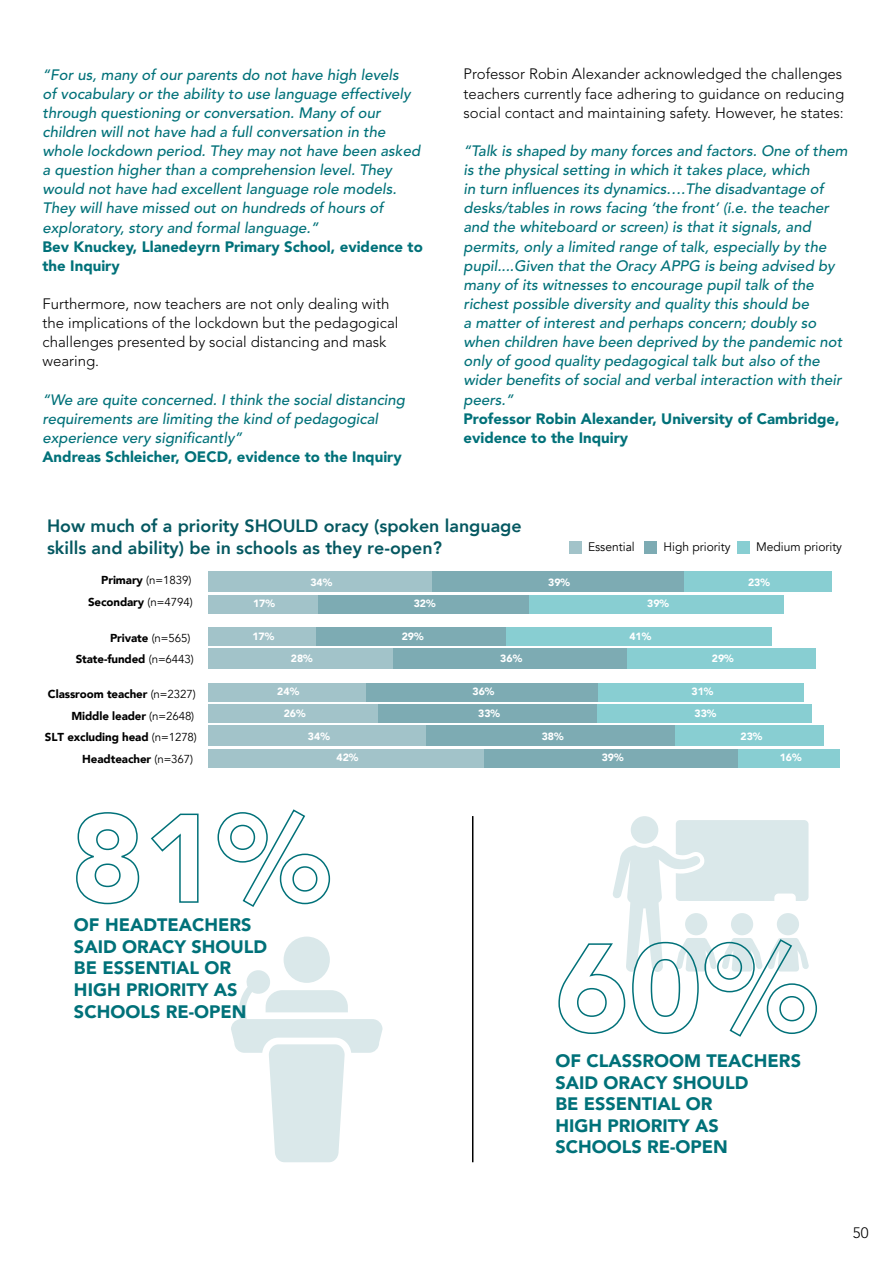
<style>
.page{position:relative;width:893px;height:1263px;background:#fff}
.page>*{position:absolute;margin:0;border:0;box-sizing:border-box;transform-origin:0 0}
.t1{font:900 18px/21.6px "Avenir";color:#007179}
.t2{font:800 17.85px/22px "Avenir";color:#055861}
.t3{font:italic 500 15px/19.2px "Avenir";color:#007179}
.t4{font:300 15px/19.2px "Avenir";color:#000}
.t5{font:900 15px/19.2px "Avenir";color:#007179}
.t6{font:12.3px "Avenir";color:#000}
.t7{font:900 11.55px/21.5px "Avenir";letter-spacing:-.01em;color:#000;text-align:right}
.t8{font:900 10.5px "Avenir";color:#fff}
.s1{font-weight:400}
</style>
<div class="page">
<div style="left:737px;top:541px;width:13px;height:12px;background:#88ced2"></div>
<div style="left:645px;top:541px;width:12px;height:12px;background:#7dabb3"></div>
<div style="left:569px;top:541px;width:12px;height:12px;background:#a2c3c9"></div>
<div style="left:209px;top:648px;width:184px;height:21px;background:#a2c3c9"></div>
<div style="left:393px;top:648px;width:234px;height:21px;background:#7dabb3"></div>
<div style="left:627px;top:648px;width:189px;height:21px;background:#88ced2"></div>
<div style="left:209px;top:627px;width:108px;height:19px;background:#a2c3c9"></div>
<div style="left:317px;top:627px;width:189px;height:19px;background:#7dabb3"></div>
<div style="left:506px;top:627px;width:266px;height:19px;background:#88ced2"></div>
<div style="left:209px;top:749px;width:275px;height:19px;background:#a2c3c9"></div>
<div style="left:484px;top:749px;width:254px;height:19px;background:#7dabb3"></div>
<div style="left:738px;top:749px;width:102px;height:19px;background:#88ced2"></div>
<div style="left:209px;top:725px;width:218px;height:21px;background:#a2c3c9"></div>
<div style="left:427px;top:725px;width:248px;height:21px;background:#7dabb3"></div>
<div style="left:675px;top:725px;width:149px;height:21px;background:#88ced2"></div>
<div style="left:209px;top:704px;width:169px;height:19px;background:#a2c3c9"></div>
<div style="left:378px;top:704px;width:218px;height:19px;background:#7dabb3"></div>
<div style="left:596px;top:704px;width:215px;height:19px;background:#88ced2"></div>
<div style="left:209px;top:683px;width:157px;height:18px;background:#a2c3c9"></div>
<div style="left:366px;top:683px;width:233px;height:18px;background:#7dabb3"></div>
<div style="left:599px;top:683px;width:205px;height:18px;background:#88ced2"></div>
<div style="left:209px;top:595px;width:109px;height:18px;background:#a2c3c9"></div>
<div style="left:318px;top:595px;width:211px;height:18px;background:#7dabb3"></div>
<div style="left:529px;top:595px;width:255px;height:18px;background:#88ced2"></div>
<div style="left:209px;top:571px;width:223px;height:21px;background:#a2c3c9"></div>
<div style="left:432px;top:571px;width:252px;height:21px;background:#7dabb3"></div>
<div style="left:684px;top:571px;width:147px;height:21px;background:#88ced2"></div>
<div style="left:631px;top:816px;width:27px;height:28px;background:#dae8ea;border-radius:50%"></div>
<div style="left:284px;top:936px;width:46px;height:47px;background:#dae8ea;border-radius:50%"></div>
<svg style="left:231px;top:969px;width:151px;height:193px"></svg>
<svg style="left:76px;top:812px;width:64px;height:93px"></svg>
<svg style="left:151px;top:813px;width:48px;height:90px"></svg>
<svg style="left:217px;top:809px;width:114px;height:98px"></svg>
<svg style="left:558px;top:820px;width:260px;height:217px"></svg>
<hr style="left:472px;top:816px;width:1px;height:346px;background:#000">
<p class="t3" style="left:43px;top:65px;width:379px">“For us, many of our parents do not have high levels<br>of vocabulary or the ability to use language effectively through questioning or conversation. Many of our children will not have had a full conversation in the whole lockdown period. They may not have been asked a question higher than a comprehension level. They would not have had excellent language role models.<br>They will have missed out on hundreds of hours of exploratory, story and formal language.”</p>
<p class="t5" style="left:43px;top:237px;width:382px">Bev Knuckey, Llanedeyrn Primary School, evidence to the Inquiry</p>
<p class="t4" style="left:43px;top:294px;width:357px">Furthermore, now teachers are not only dealing with the implications of the lockdown but the pedagogical challenges presented by social distancing and mask wearing.</p>
<p class="t3" style="left:43px;top:390px;width:364px">“We are quite concerned. I think the social distancing requirements are limiting the kind of pedagogical experience very significantly”</p>
<p class="t5" style="left:43px;top:447px;width:361px">Andreas Schleicher, OECD, evidence to the Inquiry</p>
<p class="t4" style="left:463px;top:65px;width:382px">Professor Robin Alexander acknowledged the challenges teachers currently face adhering to guidance on reducing social contact and maintaining safety. However, he states:</p>
<p class="t3" style="left:463px;top:142px;width:386px">“Talk is shaped by many forces and factors. One of them is the physical setting in which it takes place, which<br>in turn influences its dynamics….The disadvantage of desks/tables in rows facing ‘the front’ (i.e. the teacher and the whiteboard or screen) is that it signals, and permits, only a limited range of talk, especially by the pupil....Given that the Oracy APPG is being advised by many of its witnesses to encourage pupil talk of the richest possible diversity and quality this should be<br>a matter of interest and perhaps concern; doubly so when children have been deprived by the pandemic not only of good quality pedagogical talk but also of the wider benefits of social and verbal interaction with their peers.”</p>
<p class="t5" style="left:463px;top:409px;width:378px">Professor Robin Alexander, University of Cambridge, evidence to the Inquiry</p>
<p class="t2" style="left:47px;top:515px;width:476px">How much of a priority SHOULD oracy (spoken language skills and ability) be in schools as they re-open?</p>
<p class="t6" style="left:588px;top:540px;width:48px">Essential</p>
<p class="t6" style="left:663px;top:540px;width:68px">High priority</p>
<p class="t6" style="left:756px;top:540px;width:87px">Medium priority</p>
<p class="t7" style="left:88px;top:569px;width:106px">Primary <span class="s1">(n=1839)<br></span>Secondary <span class="s1">(n=4794)</span></p>
<p class="t7" style="left:76px;top:627px;width:120px">Private <span class="s1">(n=565)<br></span>State-funded <span class="s1">(n=6443)</span></p>
<p class="t7" style="left:48px;top:683px;width:149px">Classroom teacher <span class="s1">(n=2327)</span></p>
<p class="t7" style="left:71px;top:705px;width:124px">Middle leader <span class="s1">(n=2648)</span></p>
<p class="t7" style="left:45px;top:726px;width:154px">SLT excluding head <span class="s1">(n=1278)</span></p>
<p class="t7" style="left:82px;top:748px;width:112px">Headteacher <span class="s1">(n=367)</span></p>
<p class="t8" style="left:310px;top:574px;width:23px">34%</p>
<p class="t8" style="left:548px;top:574px;width:23px">39%</p>
<p class="t8" style="left:748px;top:574px;width:23px">23%</p>
<p class="t8" style="left:253px;top:595px;width:23px">17%</p>
<p class="t8" style="left:414px;top:595px;width:23px">32%</p>
<p class="t8" style="left:647px;top:595px;width:23px">39%</p>
<p class="t8" style="left:252px;top:627px;width:23px">17%</p>
<p class="t8" style="left:402px;top:627px;width:23px">29%</p>
<p class="t8" style="left:629px;top:627px;width:23px">41%</p>
<p class="t8" style="left:291px;top:649px;width:23px">28%</p>
<p class="t8" style="left:500px;top:649px;width:23px">36%</p>
<p class="t8" style="left:712px;top:649px;width:23px">29%</p>
<p class="t8" style="left:277px;top:682px;width:23px">24%</p>
<p class="t8" style="left:473px;top:682px;width:23px">36%</p>
<p class="t8" style="left:692px;top:682px;width:23px">31%</p>
<p class="t8" style="left:284px;top:705px;width:23px">26%</p>
<p class="t8" style="left:478px;top:705px;width:23px">33%</p>
<p class="t8" style="left:694px;top:705px;width:23px">33%</p>
<p class="t8" style="left:308px;top:727px;width:23px">34%</p>
<p class="t8" style="left:542px;top:727px;width:23px">38%</p>
<p class="t8" style="left:740px;top:727px;width:23px">23%</p>
<p class="t8" style="left:337px;top:749px;width:23px">42%</p>
<p class="t8" style="left:602px;top:749px;width:23px">39%</p>
<p class="t8" style="left:780px;top:749px;width:23px">16%</p>
<p class="t1" style="left:74px;top:913px;width:195px">OF HEADTEACHERS<br>SAID ORACY SHOULD<br>BE ESSENTIAL OR<br>HIGH PRIORITY AS<br>SCHOOLS RE-OPEN</p>
<p class="t1" style="left:555px;top:1049px;width:247px">OF CLASSROOM TEACHERS<br>SAID ORACY SHOULD<br>BE ESSENTIAL OR<br>HIGH PRIORITY AS<br>SCHOOLS RE-OPEN</p>
<p class="t4" style="left:853px;top:1223px;width:17px">50</p>
</div>
